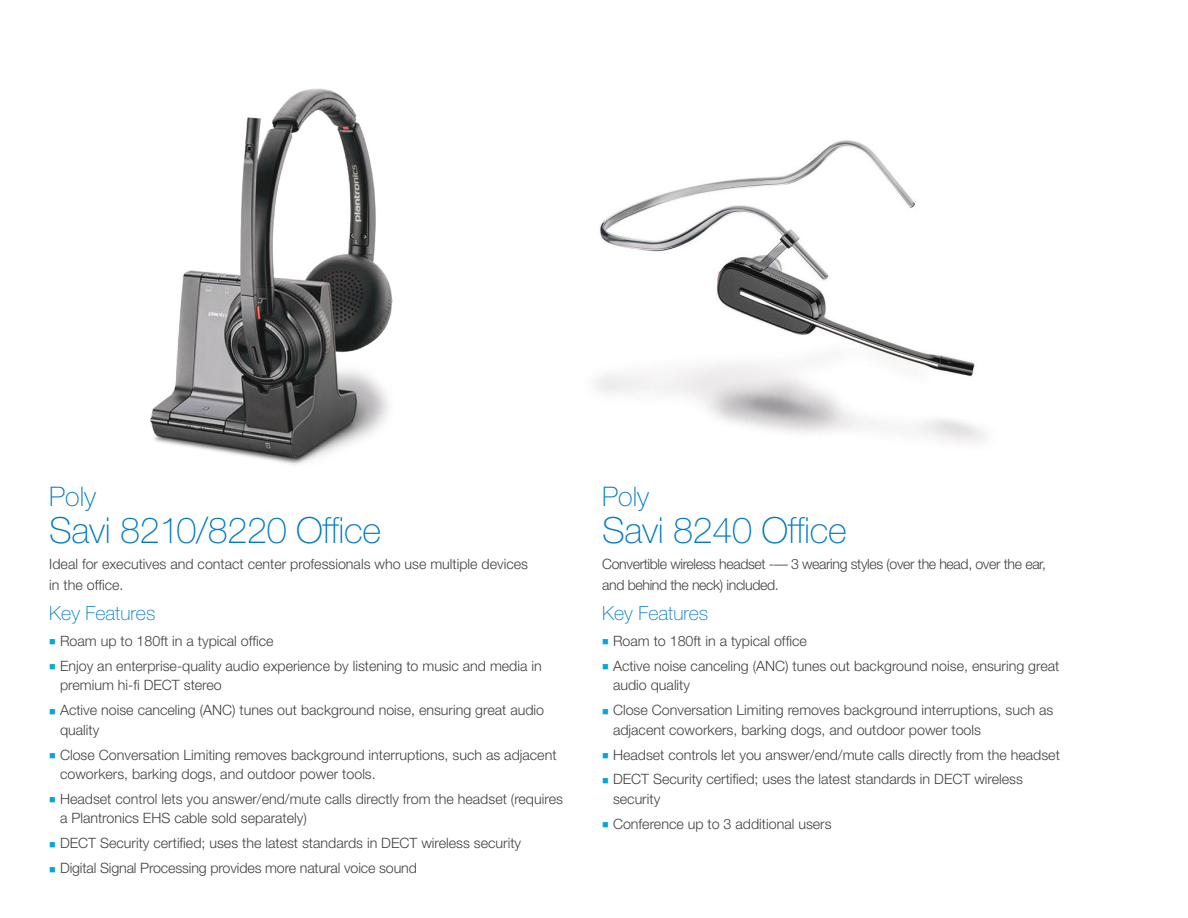
<style>
.page{position:relative;width:1188px;height:918px;background:#fff}
.page>*{position:absolute;margin:0;border:0;box-sizing:border-box;transform-origin:0 0}
.t1{font:100 36px "Helvetica Neue";letter-spacing:-.01em;color:#007bc3}
.t2{font:100 27px "Helvetica Neue";color:#007bc3}
.t3{font:100 19.5px "Helvetica Neue";color:#007bc3}
.t4{font:300 14.25px/19.5px "Helvetica Neue";color:#444041}
.t5{font:300 14.25px/21px "Helvetica Neue";letter-spacing:-.025em;color:#444041}
.s1{color:#04a4df}
</style>
<div class="page">
<img style="left:150px;top:88px;width:243px;height:377px">
<img style="left:596px;top:140px;width:389px;height:302px">
<h2 class="t2" style="left:49px;top:481px;width:48px">Poly</h2>
<h2 class="t2" style="left:602px;top:481px;width:48px">Poly</h2>
<h1 class="t1" style="left:49px;top:509px;width:334px">Savi 8210/8220 Office</h1>
<h1 class="t1" style="left:602px;top:509px;width:246px">Savi 8240 Office</h1>
<p class="t4" style="left:49px;top:553px;width:480px;line-height:21px">Ideal for executives and contact center professionals who use multiple devices in the office.</p>
<h3 class="t3" style="left:49px;top:602px;width:108px">Key Features</h3>
<p class="t4" style="left:49px;top:631px;width:226px"><span class="s1">■</span> Roam up to 180ft in a typical office</p>
<p class="t4" style="left:60px;top:656px;width:483px;text-indent:-11px"><span class="s1">■</span> Enjoy an enterprise-quality audio experience by listening to music and media in premium hi-fi DECT stereo</p>
<p class="t4" style="left:60px;top:700px;width:486px;text-indent:-11px"><span class="s1">■</span> Active noise canceling (ANC) tunes out background noise, ensuring great audio quality</p>
<p class="t4" style="left:60px;top:744px;width:498px;text-indent:-11px"><span class="s1">■</span> Close Conversation Limiting removes background interruptions, such as adjacent coworkers, barking dogs, and outdoor power tools.</p>
<p class="t4" style="left:60px;top:789px;width:504px;text-indent:-11px"><span class="s1">■</span> Headset control lets you answer/end/mute calls directly from the headset (requires a Plantronics EHS cable sold separately)</p>
<p class="t4" style="left:49px;top:833px;width:473px"><span class="s1">■</span> DECT Security certified; uses the latest standards in DECT wireless security</p>
<p class="t4" style="left:49px;top:858px;width:369px"><span class="s1">■</span> Digital Signal Processing provides more natural voice sound</p>
<p class="t5" style="left:602px;top:553px;width:445px">Convertible wireless headset -— 3 wearing styles (over the head, over the ear, and behind the neck) included.</p>
<h3 class="t3" style="left:602px;top:602px;width:108px">Key Features</h3>
<p class="t4" style="left:602px;top:631px;width:206px"><span class="s1">■</span> Roam to 180ft in a typical office</p>
<p class="t4" style="left:613px;top:656px;width:448px;text-indent:-11px"><span class="s1">■</span> Active noise canceling (ANC) tunes out background noise, ensuring great audio quality</p>
<p class="t4" style="left:613px;top:700px;width:442px;text-indent:-11px"><span class="s1">■</span> Close Conversation Limiting removes background interruptions, such as adjacent coworkers, barking dogs, and outdoor power tools</p>
<p class="t4" style="left:602px;top:744px;width:459px"><span class="s1">■</span> Headset controls let you answer/end/mute calls directly from the headset</p>
<p class="t4" style="left:613px;top:769px;width:411px;text-indent:-11px"><span class="s1">■</span> DECT Security certified; uses the latest standards in DECT wireless security</p>
<p class="t4" style="left:602px;top:814px;width:231px"><span class="s1">■</span> Conference up to 3 additional users</p>
</div>
